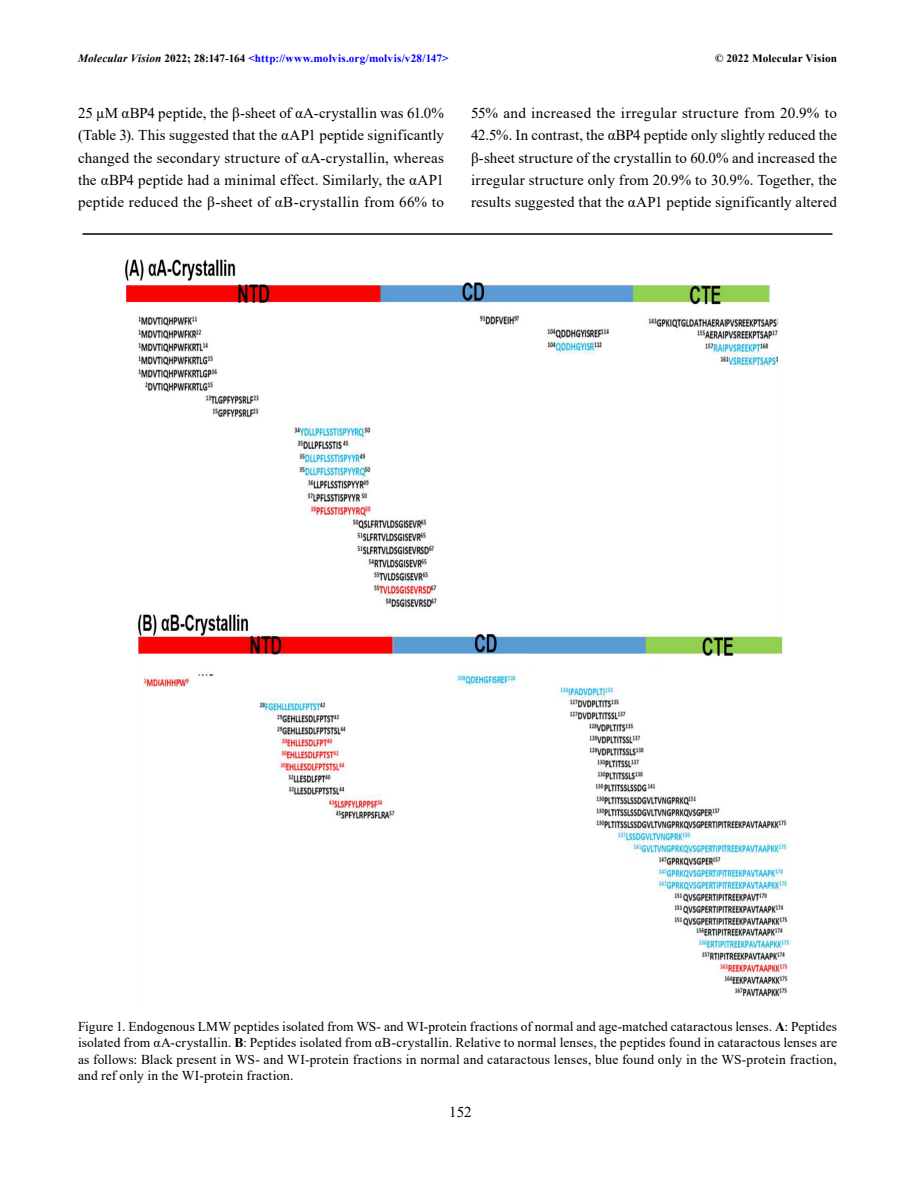
<style>
.page{position:relative;width:918px;height:1188px;background:#fff}
.page>*{position:absolute;margin:0;border:0;box-sizing:border-box;transform-origin:0 0}
.Para_No_Ind{font:15px/22px "Times New Roman";letter-spacing:.01em;color:#000;text-align:justify}
.Fig_Caption{font:13.5px/16.5px "Times New Roman";letter-spacing:.01em;color:#000;text-align:justify}
.Header_Align_Left{font:700 11.25px "Times New Roman";letter-spacing:.015em;color:#00f}
.Header_Align_Right{font:700 11.25px "Times New Roman";letter-spacing:.015em;color:#000}
.s1{font-style:italic;color:#000}
.s2{color:#000}
.s3{font-weight:700}
</style>
<div class="page">
<img style="left:125px;top:259px;width:667px;height:738px">
<hr style="left:82px;top:233px;width:750px;height:2px;background:#000">
<p class="Header_Align_Left" style="left:78px;top:50px;width:372px"><span class="s1">Molecular Vision</span> <span class="s2">2022; 28:147-164</span> &lt;http://www.molvis.org/molvis/v28/147&gt;</p>
<p class="Header_Align_Right" style="left:715px;top:50px;width:123px">© 2022 Molecular Vision</p>
<p class="Para_No_Ind" style="left:78px;top:102px;width:368px">25 µM αBP4 peptide, the β-sheet of αA-crystallin was 61.0% (Table 3). This suggested that the αAP1 peptide significantly changed the secondary structure of αA-crystallin, whereas the αBP4 peptide had a minimal effect. Similarly, the αAP1 peptide reduced the β-sheet of αB-crystallin from 66% to</p>
<p class="Para_No_Ind" style="left:471px;top:102px;width:368px">55% and increased the irregular structure from 20.9% to 42.5%. In contrast, the αBP4 peptide only slightly reduced the β-sheet structure of the crystallin to 60.0% and increased the irregular structure only from 20.9% to 30.9%. Together, the results suggested that the αAP1 peptide significantly altered</p>
<p class="Fig_Caption" style="left:78px;top:1017px;width:761px">Figure 1. Endogenous LMW peptides isolated from WS- and WI-protein fractions of normal and age-matched cataractous lenses. <span class="s3">A</span>: Peptides isolated from αA-crystallin. <span class="s3">B</span>: Peptides isolated from αB-crystallin. Relative to normal lenses, the peptides found in cataractous lenses are as follows: Black present in WS- and WI-protein fractions in normal and cataractous lenses, blue found only in the WS-protein fraction, and ref only in the WI-protein fraction.</p>
<p class="Para_No_Ind" style="left:449px;top:1101px;width:24px">152</p>
</div>
